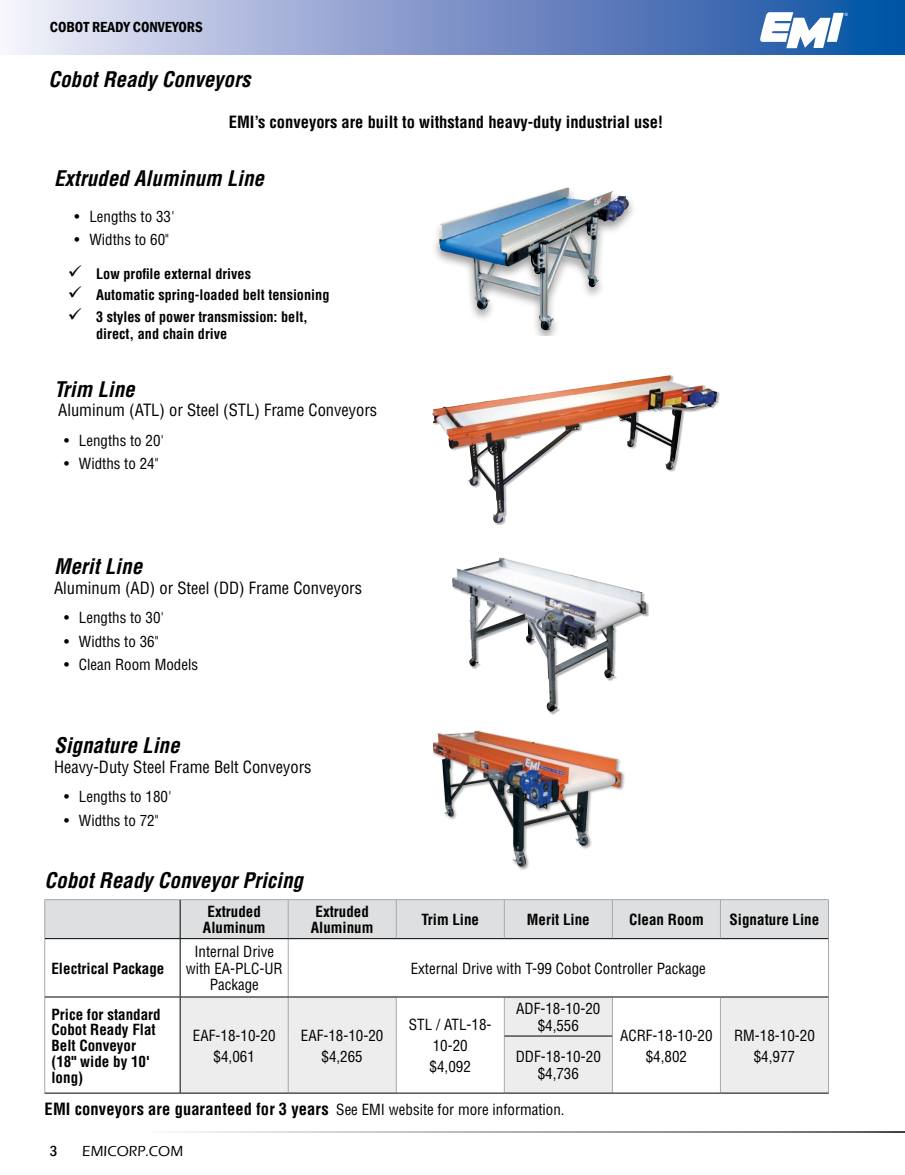
<style>
.page{position:relative;width:905px;height:1175px;background:#fff}
.page>*{position:absolute;margin:0;border:0;box-sizing:border-box;transform-origin:0 0}
.t1{font:italic 700 condensed 21px "Helvetica";color:#000}
.t2{font:700 condensed 16.5px "Helvetica";color:#000}
.t3{font:condensed 16.5px "Helvetica";color:#000}
.t4{font:condensed 15px/21px "Helvetica";color:#000;text-align:center}
.t5{font:700 condensed 15px/15.8px "Helvetica";color:#000;text-align:center}
.t6{font:600 condensed 15px "Franklin Gothic";color:#000}
.t7{font:500 15px "Eras ITC";color:#000}
.t8{font:500 condensed 15px "Franklin Gothic";color:#000}
.t9{font:700 condensed 14.25px/17.1px "Helvetica";color:#000}
.t10{font:4.35px "Helvetica";color:#fff}
.s1{font-weight:400;font-size:15px}
</style>
<div class="page">
<div style="left:430px;top:185px;width:207px;height:150px;background:#000;opacity:.4"></div>
<img style="left:439px;top:188px;width:160px;height:142px">
<div style="left:432px;top:376px;width:287px;height:150px;background:#000;opacity:.3"></div>
<img style="left:432px;top:382px;width:250px;height:141px">
<div style="left:453px;top:558px;width:196px;height:156px;background:#000;opacity:.3"></div>
<img style="left:452px;top:557px;width:162px;height:156px">
<div style="left:431px;top:729px;width:194px;height:141px;background:#000;opacity:.4"></div>
<img style="left:433px;top:731px;width:155px;height:135px">
<div style="left:45px;top:900px;width:783px;height:38px;background:#dedfe0"></div>
<svg style="left:45px;top:939px;width:783px;height:153px"></svg>
<svg style="left:181px;top:997px;width:647px;height:95px;fill:#ededee"></svg>
<hr style="left:44px;top:899px;width:1px;height:39px;background:#a7a9ac">
<hr style="left:288px;top:899px;width:1px;height:39px;background:#a7a9ac">
<hr style="left:396px;top:899px;width:1px;height:39px;background:#a7a9ac">
<hr style="left:504px;top:899px;width:1px;height:39px;background:#a7a9ac">
<hr style="left:612px;top:899px;width:1px;height:39px;background:#a7a9ac">
<hr style="left:720px;top:899px;width:1px;height:39px;background:#a7a9ac">
<hr style="left:44px;top:938px;width:1px;height:59px;background:#a7a9ac">
<hr style="left:288px;top:939px;width:1px;height:57px;background:#a7a9ac">
<hr style="left:44px;top:997px;width:1px;height:39px;background:#a7a9ac">
<hr style="left:288px;top:997px;width:1px;height:39px;background:#a7a9ac">
<hr style="left:396px;top:997px;width:1px;height:39px;background:#a7a9ac">
<hr style="left:504px;top:997px;width:1px;height:39px;background:#a7a9ac">
<hr style="left:612px;top:997px;width:1px;height:39px;background:#a7a9ac">
<hr style="left:720px;top:997px;width:1px;height:39px;background:#a7a9ac">
<hr style="left:44px;top:1036px;width:1px;height:56px;background:#a7a9ac">
<hr style="left:288px;top:1036px;width:1px;height:56px;background:#a7a9ac">
<hr style="left:396px;top:1036px;width:1px;height:56px;background:#a7a9ac">
<hr style="left:504px;top:1036px;width:1px;height:56px;background:#a7a9ac">
<hr style="left:612px;top:1036px;width:1px;height:56px;background:#a7a9ac">
<hr style="left:720px;top:1036px;width:1px;height:56px;background:#a7a9ac">
<hr style="left:828px;top:899px;width:1px;height:39px;background:#a7a9ac">
<hr style="left:828px;top:938px;width:1px;height:59px;background:#a7a9ac">
<hr style="left:180px;top:899px;width:108px;height:1px;background:#a7a9ac">
<hr style="left:288px;top:899px;width:108px;height:1px;background:#a7a9ac">
<hr style="left:396px;top:899px;width:108px;height:1px;background:#a7a9ac">
<hr style="left:504px;top:899px;width:108px;height:1px;background:#a7a9ac">
<hr style="left:612px;top:899px;width:108px;height:1px;background:#a7a9ac">
<hr style="left:720px;top:899px;width:108px;height:1px;background:#a7a9ac">
<hr style="left:828px;top:997px;width:1px;height:39px;background:#a7a9ac">
<hr style="left:828px;top:1036px;width:1px;height:56px;background:#a7a9ac">
<hr style="left:180px;top:938px;width:108px;height:1px;background:#000">
<hr style="left:288px;top:938px;width:108px;height:1px;background:#000">
<hr style="left:396px;top:938px;width:108px;height:1px;background:#000">
<hr style="left:504px;top:938px;width:108px;height:1px;background:#000">
<hr style="left:612px;top:938px;width:108px;height:1px;background:#000">
<hr style="left:720px;top:938px;width:108px;height:1px;background:#000">
<hr style="left:180px;top:996px;width:108px;height:1px;background:#000">
<hr style="left:288px;top:996px;width:108px;height:1px;background:#000">
<hr style="left:396px;top:996px;width:108px;height:1px;background:#000">
<hr style="left:504px;top:996px;width:108px;height:1px;background:#000">
<hr style="left:612px;top:996px;width:108px;height:1px;background:#000">
<hr style="left:720px;top:996px;width:108px;height:1px;background:#000">
<hr style="left:504px;top:1035px;width:108px;height:1px;background:#000">
<hr style="left:180px;top:1092px;width:108px;height:1px;background:#000">
<hr style="left:288px;top:1092px;width:108px;height:1px;background:#000">
<hr style="left:396px;top:1092px;width:108px;height:1px;background:#000">
<hr style="left:504px;top:1092px;width:108px;height:1px;background:#000">
<hr style="left:612px;top:1092px;width:108px;height:1px;background:#000">
<hr style="left:720px;top:1092px;width:108px;height:1px;background:#000">
<hr style="left:180px;top:997px;width:1px;height:39px;background:#000">
<hr style="left:180px;top:1036px;width:1px;height:56px;background:#000">
<hr style="left:45px;top:899px;width:135px;height:1px;background:#a7a9ac">
<hr style="left:180px;top:899px;width:1px;height:39px;background:#000">
<hr style="left:45px;top:938px;width:135px;height:1px;background:#000">
<hr style="left:180px;top:939px;width:1px;height:57px;background:#000">
<hr style="left:45px;top:996px;width:135px;height:1px;background:#000">
<hr style="left:45px;top:1092px;width:135px;height:1px;background:#000">
<svg style="left:9px;top:0;width:895px;height:54px;background:#839bcc"></svg>
<svg style="left:760px;top:12px;width:83px;height:36px"></svg>
<p class="t6" style="left:50px;top:17px;width:154px">COBOT READY CONVEYORS</p>
<h1 class="t1" style="left:48px;top:66px;width:203px">Cobot Ready Conveyors</h1>
<p class="t2" style="left:229px;top:112px;width:436px">EMI’s conveyors are built to withstand heavy-duty industrial use!</p>
<h1 class="t1" style="left:54px;top:165px;width:212px">Extruded Aluminum Line</h1>
<p class="t4" style="left:74px;top:206px;width:102px">• Lengths to 33'</p>
<p class="t4" style="left:74px;top:229px;width:96px">• Widths to 60"</p>
<p class="t9" style="left:68px;top:265px;width:185px">✓ Low profile external drives</p>
<p class="t9" style="left:68px;top:286px;width:263px">✓ Automatic spring-loaded belt tensioning</p>
<p class="t9" style="left:96px;top:308px;width:213px;text-indent:-28px">✓ 3 styles of power transmission: belt, direct, and chain drive</p>
<h1 class="t1" style="left:54px;top:376px;width:82px">Trim Line</h1>
<p class="t3" style="left:58px;top:400px;width:320px">Aluminum (ATL) or Steel (STL) Frame Conveyors</p>
<p class="t4" style="left:64px;top:430px;width:102px">• Lengths to 20'</p>
<p class="t4" style="left:64px;top:453px;width:96px">• Widths to 24"</p>
<p class="t10" style="left:844px;top:12px;width:5px">®</p>
<h1 class="t1" style="left:54px;top:553px;width:90px">Merit Line</h1>
<p class="t3" style="left:54px;top:577px;width:309px">Aluminum (AD) or Steel (DD) Frame Conveyors</p>
<p class="t4" style="left:64px;top:607px;width:102px">• Lengths to 30'</p>
<p class="t4" style="left:64px;top:631px;width:96px">• Widths to 36"</p>
<p class="t4" style="left:64px;top:654px;width:135px">• Clean Room Models</p>
<h1 class="t1" style="left:54px;top:732px;width:127px">Signature Line</h1>
<p class="t3" style="left:54px;top:756px;width:259px">Heavy-Duty Steel Frame Belt Conveyors</p>
<p class="t4" style="left:64px;top:786px;width:109px">• Lengths to 180'</p>
<p class="t4" style="left:64px;top:809px;width:96px">• Widths to 72"</p>
<h1 class="t1" style="left:45px;top:867px;width:260px">Cobot Ready Conveyor Pricing</h1>
<p class="t5" style="left:51px;top:960px;width:114px">Electrical Package</p>
<p class="t5" style="left:203px;top:903px;width:64px;line-height:16.5px">Extruded<br>Aluminum</p>
<p class="t5" style="left:311px;top:903px;width:64px;line-height:16.5px">Extruded<br>Aluminum</p>
<p class="t5" style="left:421px;top:911px;width:59px">Trim Line</p>
<p class="t5" style="left:527px;top:911px;width:64px">Merit Line</p>
<p class="t5" style="left:629px;top:911px;width:76px">Clean Room</p>
<p class="t5" style="left:729px;top:911px;width:91px">Signature Line</p>
<p class="t4" style="left:186px;top:943px;width:99px;line-height:16.5px">Internal Drive with EA-PLC-UR<br>Package</p>
<p class="t4" style="left:411px;top:957px;width:296px">External Drive with T-99 Cobot Controller Package</p>
<p class="t4" style="left:516px;top:1000px;width:86px;line-height:16.5px">ADF-18-10-20 $4,556</p>
<p class="t5" style="left:51px;top:1006px;width:111px;text-align:left">Price for standard<br>Cobot Ready Flat<br>Belt Conveyor (18" wide by 10' long)</p>
<p class="t4" style="left:193px;top:1024px;width:84px">EAF-18-10-20 $4,061</p>
<p class="t4" style="left:301px;top:1024px;width:84px">EAF-18-10-20 $4,265</p>
<p class="t4" style="left:409px;top:1014px;width:84px">STL / ATL-18-<br>10-20<br>$4,092</p>
<p class="t4" style="left:620px;top:1024px;width:94px">ACRF-18-10-20 $4,802</p>
<p class="t4" style="left:734px;top:1024px;width:82px">RM-18-10-20</p>
<p class="t4" style="left:516px;top:1046px;width:86px">DDF-18-10-20</p>
<p class="t4" style="left:753px;top:1045px;width:43px">$4,977</p>
<p class="t4" style="left:537px;top:1062px;width:43px">$4,736</p>
<p class="t2" style="left:45px;top:1098px;width:521px">EMI conveyors are guaranteed for 3 years <span class="s1">See EMI website for more information.</span></p>
<p class="t8" style="left:50px;top:1141px;width:9px">3</p>
<p class="t7" style="left:82px;top:1142px;width:102px">EMICORP.COM</p>
</div>
